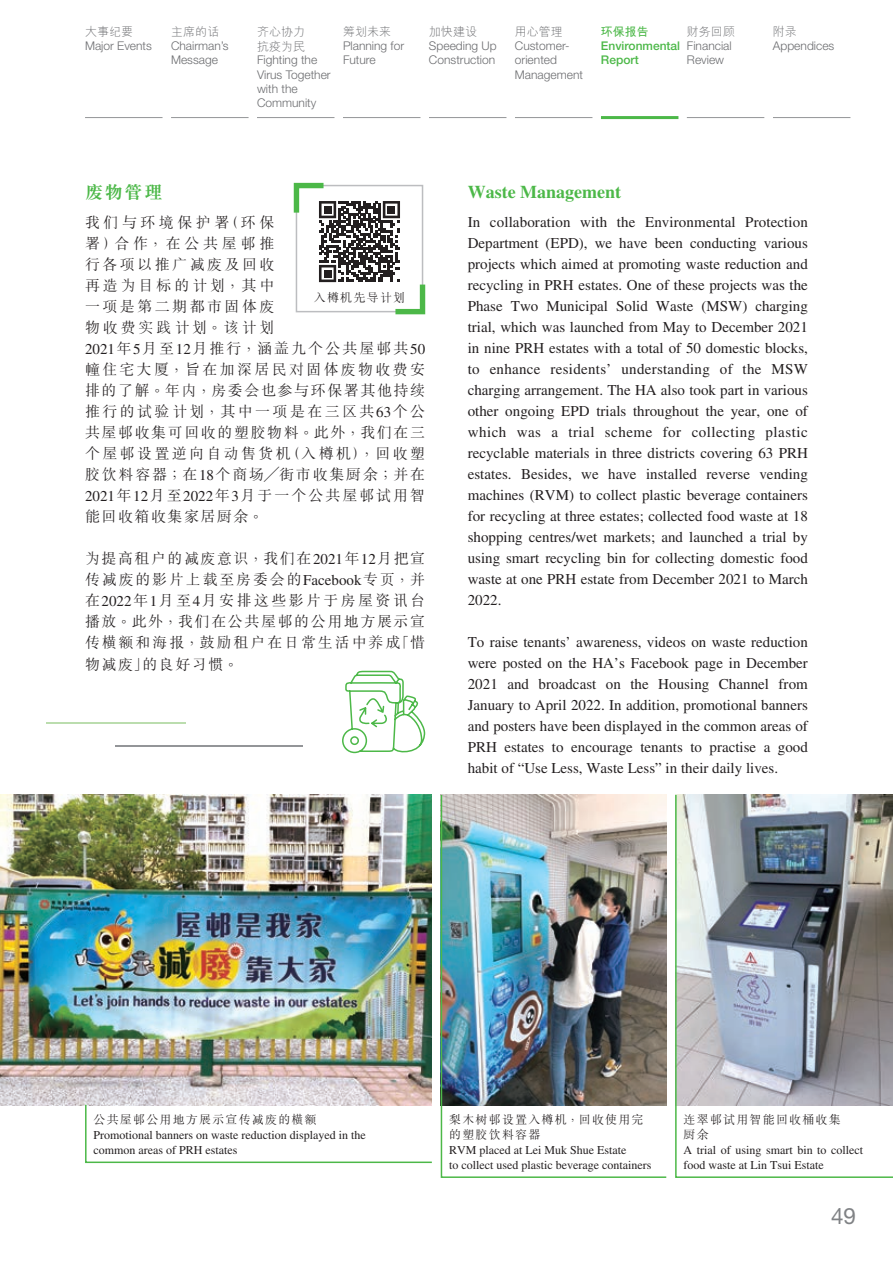
<style>
.page{position:relative;width:893px;height:1263px;background:#fff}
.page>*{position:absolute;margin:0;border:0;box-sizing:border-box;transform-origin:0 0}
.t1{font:22.5px "Helvetica Neue LT Std";color:#808285}
.t2{font:700 18px "Times LT Std";color:#4cb848}
.t3{font:700 18px "M Sung HKS";color:#4cb848}
.t4{font:15px/21px "Times LT Std";color:#231f20;text-align:justify}
.t5{font:300 15px/21px "M Sung HKS";letter-spacing:.155em;color:#231f20}
.t6{font:300 15px/21px "M Sung HKS";letter-spacing:.135em;color:#231f20;text-align:justify}
.t7{font:12px/15px "Times LT Std";color:#231f20}
.t8{font:300 12px/14.4px "Helvetica Neue LT Std";color:#6c6d70}
.t9{font:300 12px/14.4px "M Hei HKS";color:#6c6d70}
.t10{font:500 12px/14.4px "Helvetica Neue LT Std";color:#4cb848}
.t11{font:300 12px "M Sung HKS";letter-spacing:.1em;color:#231f20}
.t12{font:700 12px "M Hei HKS";color:#4cb848}
.s1{font-family:"M Sung HK"}
.s2{font-family:"Times LT Std";font-weight:400}
.s3{font-family:"M Sung HKS";font-weight:300}
.s4{font-family:"M Sung HK";font-weight:300}
</style>
<div class="page">
<hr style="left:85px;top:117px;width:78px;height:1px;background:#939598">
<hr style="left:171px;top:117px;width:78px;height:1px;background:#939598">
<hr style="left:257px;top:117px;width:77px;height:1px;background:#939598">
<hr style="left:343px;top:117px;width:77px;height:1px;background:#939598">
<hr style="left:429px;top:117px;width:77px;height:1px;background:#939598">
<hr style="left:515px;top:117px;width:77px;height:1px;background:#939598">
<hr style="left:687px;top:117px;width:77px;height:1px;background:#939598">
<hr style="left:773px;top:117px;width:77px;height:1px;background:#939598">
<hr style="left:601px;top:116px;width:77px;height:3px;background:#4cb848">
<hr style="left:115px;top:745px;width:187px;height:2px;background:#939598">
<hr style="left:47px;top:723px;width:139px;height:1px;background:#bbddae">
<svg style="left:342px;top:670px;width:84px;height:84px"></svg>
<img style="left:0;top:795px;width:432px;height:310px">
<svg style="left:293px;top:182px;width:133px;height:133px"></svg>
<svg style="left:84px;top:1103px;width:348px;height:61px"></svg>
<img style="left:440px;top:794px;width:227px;height:384px">
<img style="left:675px;top:794px;width:218px;height:384px">
<p class="t9" style="left:85px;top:24px;width:49px">大事紀要</p>
<p class="t8" style="left:85px;top:38px;width:68px">Major Events</p>
<p class="t9" style="left:171px;top:24px;width:49px">主席的話</p>
<p class="t8" style="left:171px;top:38px;width:59px">Chairman’s<br>Message</p>
<p class="t9" style="left:257px;top:24px;width:49px">齊心協力抗疫為民</p>
<p class="t8" style="left:257px;top:53px;width:75px">Fighting the<br>Virus Together with the<br>Community</p>
<p class="t9" style="left:343px;top:24px;width:49px">籌劃未來</p>
<p class="t8" style="left:343px;top:38px;width:63px">Planning for<br>Future</p>
<p class="t9" style="left:429px;top:24px;width:49px">加快建設</p>
<p class="t8" style="left:429px;top:38px;width:69px">Speeding Up<br>Construction</p>
<p class="t9" style="left:515px;top:24px;width:49px">用心管理</p>
<p class="t8" style="left:515px;top:38px;width:70px">Customer&shy;oriented<br>Management</p>
<p class="t12" style="left:601px;top:23px;width:49px">環保報告</p>
<p class="t10" style="left:601px;top:38px;width:81px">Environmental<br>Report</p>
<p class="t9" style="left:687px;top:24px;width:49px">財務回顧</p>
<p class="t8" style="left:687px;top:38px;width:46px">Financial<br>Review</p>
<p class="t9" style="left:773px;top:24px;width:25px">附錄</p>
<p class="t8" style="left:773px;top:38px;width:63px">Appendices</p>
<p class="t3" style="left:85px;top:180px;width:79px">廢物管理</p>
<p class="t5" style="left:85px;top:211px;width:342px">我們與環境保護署（環保<br>署）合作，在公共屋<span class="s1">邨</span>推<br>行各項以推廣減廢及回收<br>再造為目標的計劃，其中<br>一項是第二期都市固體廢<br>物收費實踐計劃。該計劃<br><span class="s2">2021</span>年<span class="s2">5</span>月至<span class="s2">12</span>月推行，涵蓋九個公共屋<span class="s1">邨</span>共<span class="s2">50</span>幢住宅大廈，旨在加深居民對固體廢物收費安排的了解。年內，房委會也參與環保署其他持續推行的試驗計劃，其中一項是在三區共<span class="s2">63</span>個公共屋<span class="s1">邨</span>收集可回收的塑膠物料。此外，我們在三個屋<span class="s1">邨</span>設置逆向自動售貨機（入樽機），回收塑膠飲料容器；在<span class="s2">18</span>個商場╱街市收集廚余；並在<br><span class="s2">2021</span>年<span class="s2">12</span>月至<span class="s2">2022</span>年<span class="s2">3</span>月於一個公共屋<span class="s1">邨</span>試用智能回收箱收集家居廚余。</p>
<p class="t6" style="left:85px;top:547px;width:342px">為提高租戶的減廢意識，我們在<span class="s2">2021</span>年<span class="s2">12</span>月把宣傳減廢的影片上載至房委會的<span class="s2">Facebook</span>專頁，並在<span class="s2">2022</span>年<span class="s2">1</span>月至<span class="s2">4</span>月安排這些影片於房屋資訊台播放。此外，我們在公共屋<span class="s1">邨</span>的公用地方展示宣傳橫額和海報，鼓勵租戶在日常生活中養成「惜物減廢」的良好習慣。</p>
<p class="t11" style="left:314px;top:289px;width:93px">入樽機先導計劃</p>
<p class="t2" style="left:468px;top:181px;width:155px">Waste Management</p>
<p class="t4" style="left:468px;top:212px;width:342px">In collaboration with the Environmental Protection Department (EPD), we have been conducting various projects which aimed at promoting waste reduction and recycling in PRH estates. One of these projects was the Phase Two Municipal Solid Waste (MSW) charging trial, which was launched from May to December 2021 in nine PRH estates with a total of 50 domestic blocks, to enhance residents’ understanding of the MSW charging arrangement. The HA also took part in various other ongoing EPD trials throughout the year, one of which was a trial scheme for collecting plastic recyclable materials in three districts covering 63 PRH estates. Besides, we have installed reverse vending machines (RVM) to collect plastic beverage containers for recycling at three estates; collected food waste at 18 shopping centres/wet markets; and launched a trial by using smart recycling bin for collecting domestic food waste at one PRH estate from December 2021 to March 2022.</p>
<p class="t4" style="left:468px;top:632px;width:342px">To raise tenants’ awareness, videos on waste reduction were posted on the HA’s Facebook page in December 2021 and broadcast on the Housing Channel from January to April 2022. In addition, promotional banners and posters have been displayed in the common areas of PRH estates to encourage tenants to practise a good habit of “Use Less, Waste Less” in their daily lives.</p>
<p class="t7" style="left:94px;top:1112px;width:274px"><span class="s3">公共屋</span><span class="s4">邨</span><span class="s3">公用地方展示宣傳減廢的橫額<br></span>Promotional banners on waste reduction displayed in the common areas of PRH estates</p>
<p class="t7" style="left:449px;top:1112px;width:204px"><span class="s3">梨木樹</span><span class="s4">邨</span><span class="s3">設置入樽機，回收使用完的塑膠飲料容器<br></span>RVM placed at Lei Muk Shue Estate<br>to collect used plastic beverage containers</p>
<p class="t7" style="left:684px;top:1112px;width:181px"><span class="s3">連翠</span><span class="s4">邨</span><span class="s3">試用智能回收桶收集<br>廚余<br></span>A trial of using smart bin to collect food waste at Lin Tsui Estate</p>
<h1 class="t1" style="left:831px;top:1202px;width:27px">49</h1>
</div>
